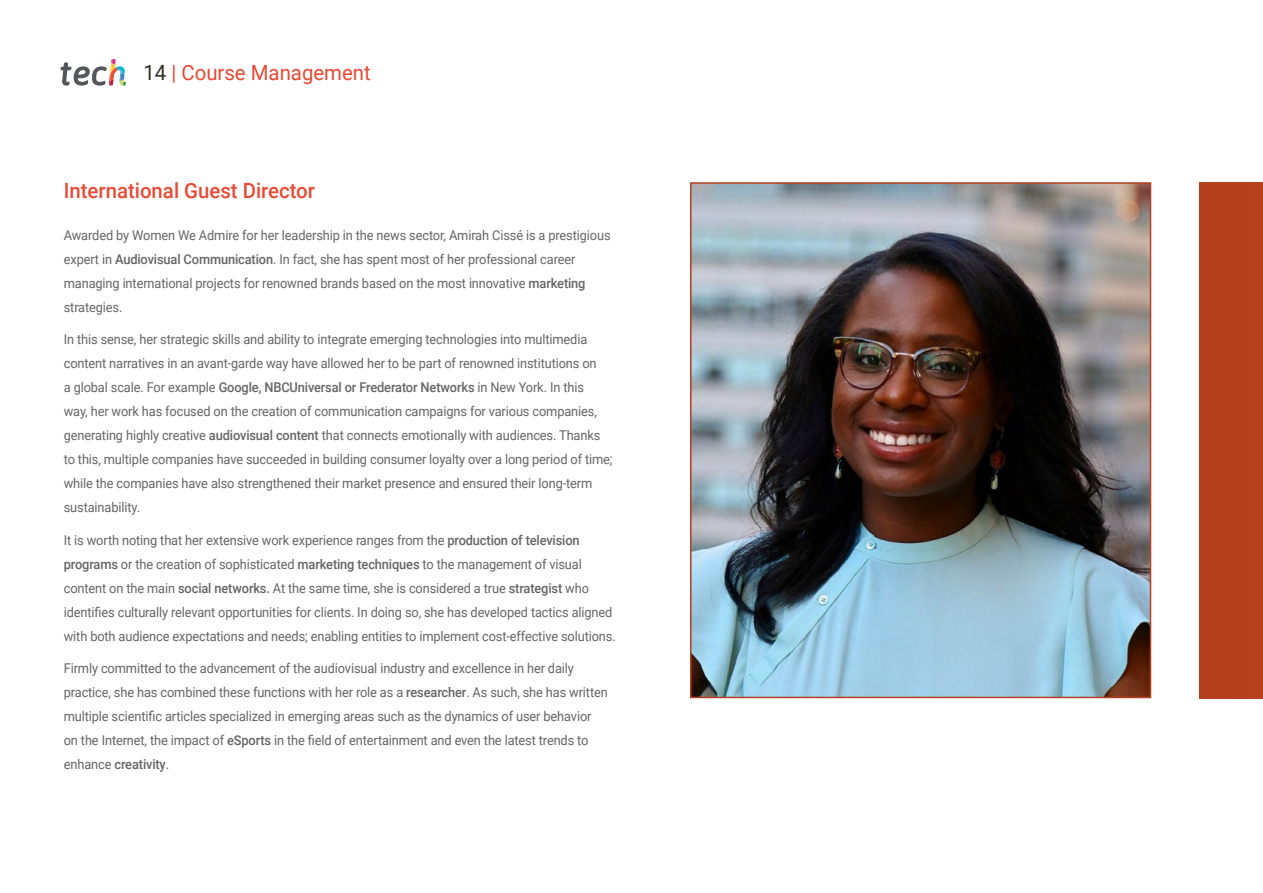
<style>
.page{position:relative;width:1263px;height:893px;background:#fff}
.page>*{position:absolute;margin:0;border:0;box-sizing:border-box;transform-origin:0 0}
.t1{font:500 21px "Roboto";color:#e94a34}
.t2{font:21px "Roboto";color:#e74934}
.t3{font:13.5px/24px "Roboto";letter-spacing:-.01em;color:#656565;scale:.95 1}
.s1{color:#312e20}
.s2{font-weight:500}
</style>
<div class="page">
<div style="left:1199px;top:182px;width:64px;height:516px;background:#b6401e"></div>
<img style="left:693px;top:185px;width:455px;height:510px">
<div style="left:690px;top:182px;width:461px;height:516px;border:2px solid #b53f1e"></div>
<svg style="left:61px;top:59px;width:65px;height:27px"></svg>
<h1 class="t2" style="left:144px;top:57px;width:229px"><span class="s1">14</span> | Course Management</h1>
<h1 class="t1" style="left:64px;top:176px;width:253px">International Guest Director</h1>
<p class="t3" style="left:64px;top:222px;width:577px">Awarded by Women We Admire for her leadership in the news sector, Amirah Cissé is a prestigious expert in <span class="s2">Audiovisual Communication</span>. In fact, she has spent most of her professional career managing international projects for renowned brands based on the most innovative <span class="s2">marketing </span>strategies.</p>
<p class="t3" style="left:64px;top:327px;width:579px">In this sense, her strategic skills and ability to integrate emerging technologies into multimedia content narratives in an avant-garde way have allowed her to be part of renowned institutions on<br>a global scale. For example <span class="s2">Google, NBCUniversal or Frederator Networks</span> in New York. In this<br>way, her work has focused on the creation of communication campaigns for various companies, generating highly creative <span class="s2">audiovisual content</span> that connects emotionally with audiences. Thanks to this, multiple companies have succeeded in building consumer loyalty over a long period of time; while the companies have also strengthened their market presence and ensured their long-term sustainability.</p>
<p class="t3" style="left:64px;top:527px;width:582px">It is worth noting that her extensive work experience ranges from the <span class="s2">production of television programs</span> or the creation of sophisticated <span class="s2">marketing techniques</span> to the management of visual content on the main <span class="s2">social networks.</span> At the same time, she is considered a true <span class="s2">strategist</span> who identifies culturally relevant opportunities for clients. In doing so, she has developed tactics aligned with both audience expectations and needs; enabling entities to implement cost-effective solutions.</p>
<p class="t3" style="left:64px;top:656px;width:574px">Firmly committed to the advancement of the audiovisual industry and excellence in her daily practice, she has combined these functions with her role as a <span class="s2">researcher</span>. As such, she has written multiple scientific articles specialized in emerging areas such as the dynamics of user behavior on the Internet, the impact of <span class="s2">eSports</span> in the field of entertainment and even the latest trends to enhance <span class="s2">creativity</span>.</p>
</div>
